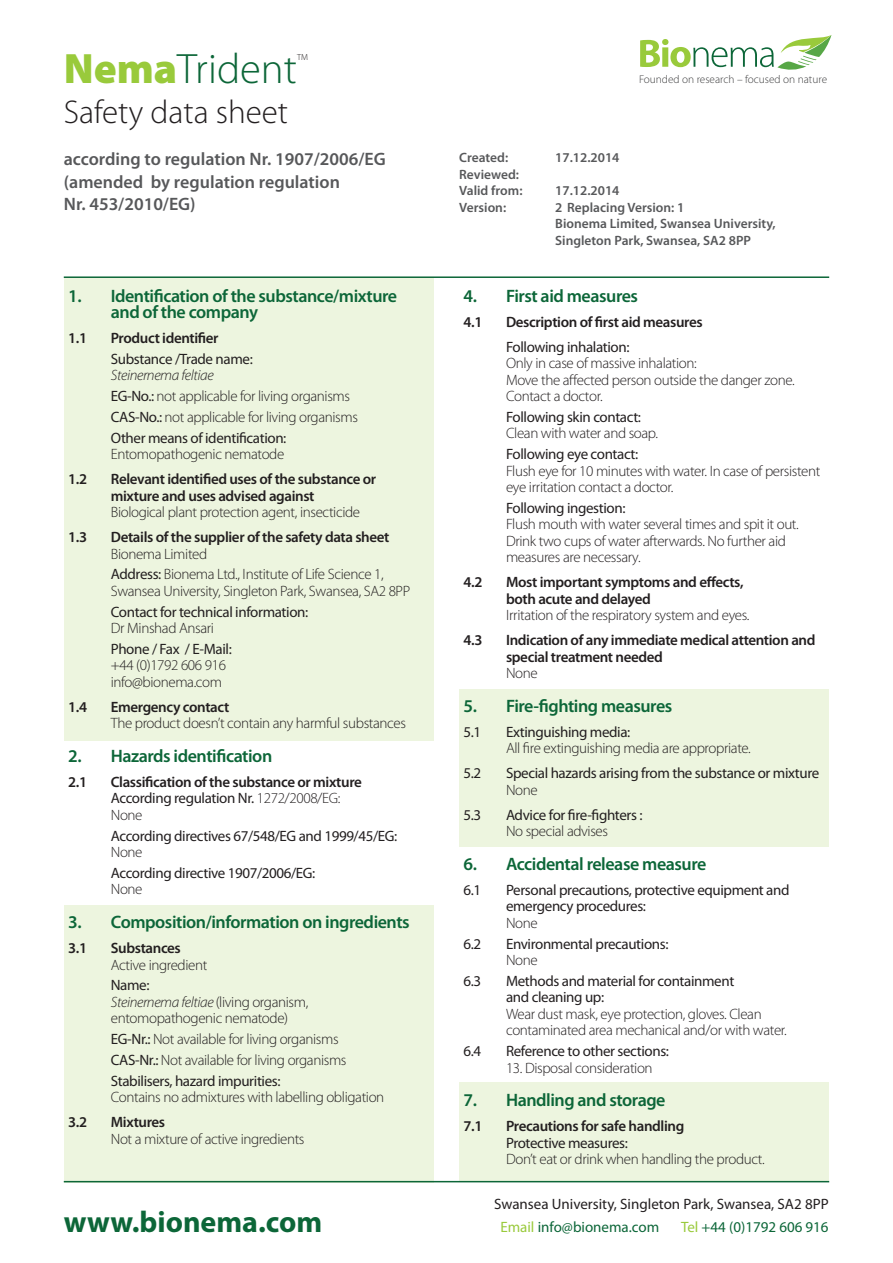
<style>
.page{position:relative;width:893px;height:1263px;background:#fff}
.page>*{position:absolute;margin:0;border:0;box-sizing:border-box;transform-origin:0 0}
.t1{font:300 42.6px "Myriad Pro";color:#0c6638}
.t2{font:300 33px "Myriad Pro";color:#231f20}
.t3{font:700 30px "Myriad Pro";color:#0c6638}
.t4{font:600 18px/16.5px "Myriad Pro";letter-spacing:-.025em;color:#0c6638}
.t5{font:600 18px/22.5px "Myriad Pro";color:#57585a}
.t6{font:300 15px/16.5px "Myriad Pro";letter-spacing:-.025em;color:#231f20}
.t7{font:15px/16.5px "Myriad Pro";letter-spacing:-.025em;color:#231f20}
.t8{font:600 15px/16.5px "Myriad Pro";letter-spacing:-.025em;color:#231f20}
.t9{font:15px "Myriad Pro";color:#231f20}
.t10{font:15px "Myriad Pro";color:#0c6638}
.t11{font:600 13.5px/16.5px "Myriad Pro";color:#57585a}
.t12{font:300 11.25px "Myriad Pro";color:#3e3e3f}
.t13{font:300 8.85px "Myriad Pro";color:#231f20}
.s1{font-weight:900;color:#99ca3b}
.s2{font-style:italic}
.s3{font-weight:400}
.s4{font-weight:300}
.s5{color:#99ca3b}
</style>
<div class="page">
<div style="left:64px;top:278px;width:369px;height:462px;background:#edf5df"></div>
<div style="left:459px;top:689px;width:370px;height:157px;background:#edf5df"></div>
<div style="left:459px;top:1083px;width:370px;height:98px;background:#edf5df"></div>
<div style="left:64px;top:905px;width:369px;height:277px;background:#edf5df"></div>
<svg style="left:640px;top:35px;width:191px;height:35px"></svg>
<hr style="left:64px;top:276px;width:765px;height:2px;background:#0c6638">
<hr style="left:64px;top:1181px;width:765px;height:1px;background:#0c6638">
<h1 class="t1" style="left:64px;top:45px;width:235px"><span class="s1">Nema</span>Trident</h1>
<p class="t13" style="left:297px;top:52px;width:13px">TM</p>
<p class="t12" style="left:639px;top:73px;width:190px">Founded on research – focused on nature</p>
<h2 class="t2" style="left:64px;top:93px;width:226px">Safety data sheet</h2>
<p class="t5" style="left:64px;top:148px;width:323px">according to regulation Nr. 1907/2006/EG (amended by regulation regulation<br>Nr. 453/2010/EG)</p>
<p class="t11" style="left:459px;top:149px;width:50px">Created:</p>
<p class="t11" style="left:555px;top:149px;width:66px">17.12.2014</p>
<p class="t11" style="left:459px;top:165px;width:65px">Reviewed:<br>Valid from:</p>
<p class="t11" style="left:555px;top:182px;width:66px">17.12.2014</p>
<p class="t11" style="left:459px;top:198px;width:48px">Version:</p>
<p class="t11" style="left:555px;top:198px;width:222px">2 Replacing Version: 1<br>Bionema Limited, Swansea University,<br>Singleton Park, Swansea, SA2 8PP</p>
<p class="t4" style="left:111px;top:287px;width:288px;text-indent:-43px">1. Identification of the substance/mixture and of the company</p>
<p class="t8" style="left:68px;top:329px;width:20px">1.1</p>
<p class="t8" style="left:111px;top:329px;width:109px">Product identifier</p>
<p class="t7" style="left:111px;top:350px;width:143px">Substance /Trade name:</p>
<p class="t6" style="left:111px;top:365px;width:249px;line-height:20.7px"><span class="s2">Steinernema feltiae<br></span><span class="s3">EG-No.:</span> not applicable for living organisms <span class="s3">CAS-No.:</span> not applicable for living organisms <span class="s3">Other means of identification:</span></p>
<p class="t6" style="left:111px;top:446px;width:175px">Entomopathogenic nematode</p>
<p class="t8" style="left:68px;top:470px;width:20px">1.2</p>
<p class="t8" style="left:111px;top:470px;width:267px">Relevant identified uses of the substance or mixture and uses advised against</p>
<p class="t6" style="left:111px;top:504px;width:251px">Biological plant protection agent, insecticide</p>
<p class="t8" style="left:68px;top:528px;width:20px">1.3</p>
<p class="t8" style="left:111px;top:528px;width:280px">Details of the supplier of the safety data sheet</p>
<p class="t6" style="left:111px;top:543px;width:274px;line-height:20.7px">Bionema Limited<br><span class="s3">Address:</span> Bionema Ltd., Institute of Life Science 1,</p>
<p class="t6" style="left:111px;top:583px;width:301px">Swansea University, Singleton Park, Swansea, SA2 8PP</p>
<p class="t7" style="left:111px;top:603px;width:199px">Contact for technical information:</p>
<p class="t6" style="left:111px;top:620px;width:105px">Dr Minshad Ansari</p>
<p class="t7" style="left:111px;top:640px;width:122px">Phone / Fax / E-Mail:</p>
<p class="t6" style="left:111px;top:657px;width:117px">+44 (0)1792 606 916 info@bionema.com</p>
<p class="t8" style="left:68px;top:698px;width:20px">1.4</p>
<p class="t8" style="left:111px;top:698px;width:120px">Emergency contact</p>
<p class="t6" style="left:111px;top:715px;width:297px">The product doesn’t contain any harmful substances</p>
<p class="t4" style="left:68px;top:747px;width:205px">2. Hazards identification</p>
<p class="t8" style="left:68px;top:773px;width:20px">2.1</p>
<p class="t8" style="left:111px;top:773px;width:253px">Classification of the substance or mixture<br><span class="s3">According regulation Nr.</span> <span class="s4">1272/2008/EG:<br>None</span></p>
<p class="t7" style="left:111px;top:827px;width:288px">According directives 67/548/EG and 1999/45/EG:</p>
<p class="t6" style="left:111px;top:844px;width:33px">None</p>
<p class="t7" style="left:111px;top:864px;width:206px">According directive 1907/2006/EG:</p>
<p class="t6" style="left:111px;top:881px;width:33px">None</p>
<p class="t4" style="left:68px;top:913px;width:343px">3. Composition/information on ingredients</p>
<p class="t8" style="left:68px;top:939px;width:20px">3.1</p>
<p class="t8" style="left:111px;top:939px;width:72px">Substances</p>
<p class="t6" style="left:111px;top:956px;width:98px">Active ingredient</p>
<p class="t6" style="left:111px;top:977px;width:199px"><span class="s3">Name:<br></span><span class="s2">Steinernema feltiae</span> (living organism, entomopathogenic nematode)</p>
<p class="t6" style="left:111px;top:1029px;width:237px;line-height:20.7px"><span class="s3">EG-Nr.:</span> Not available for living organisms<br><span class="s3">CAS-Nr.:</span> Not available for living organisms<br><span class="s3">Stabilisers, hazard impurities:</span></p>
<p class="t6" style="left:111px;top:1089px;width:275px">Contains no admixtures with labelling obligation</p>
<p class="t8" style="left:68px;top:1113px;width:20px">3.2</p>
<p class="t8" style="left:111px;top:1113px;width:56px">Mixtures</p>
<p class="t6" style="left:111px;top:1130px;width:195px">Not a mixture of active ingredients</p>
<p class="t4" style="left:463px;top:287px;width:176px">4. First aid measures</p>
<p class="t8" style="left:463px;top:313px;width:20px">4.1</p>
<p class="t8" style="left:506px;top:313px;width:198px">Description of first aid measures</p>
<p class="t7" style="left:506px;top:338px;width:125px">Following inhalation:</p>
<p class="t6" style="left:506px;top:355px;width:290px">Only in case of massive inhalation:<br>Move the affected person outside the danger zone.<br>Contact a doctor.</p>
<p class="t7" style="left:506px;top:408px;width:137px">Following skin contact:</p>
<p class="t6" style="left:506px;top:425px;width:154px">Clean with water and soap.</p>
<p class="t7" style="left:506px;top:446px;width:134px">Following eye contact:</p>
<p class="t6" style="left:506px;top:463px;width:316px">Flush eye for 10 minutes with water. In case of persistent eye irritation contact a doctor.</p>
<p class="t7" style="left:506px;top:499px;width:121px">Following ingestion:</p>
<p class="t6" style="left:506px;top:516px;width:294px">Flush mouth with water several times and spit it out.<br>Drink two cups of water afterwards. No further aid measures are necessary.</p>
<p class="t8" style="left:463px;top:574px;width:20px">4.2</p>
<p class="t8" style="left:506px;top:574px;width:239px">Most important symptoms and effects, both acute and delayed</p>
<p class="t6" style="left:506px;top:607px;width:245px">Irritation of the respiratory system and eyes.</p>
<p class="t8" style="left:463px;top:632px;width:20px">4.3</p>
<p class="t8" style="left:506px;top:632px;width:311px">Indication of any immediate medical attention and special treatment needed</p>
<p class="t6" style="left:506px;top:665px;width:33px">None</p>
<p class="t4" style="left:463px;top:697px;width:210px">5. Fire-fighting measures</p>
<p class="t7" style="left:463px;top:723px;width:19px">5.1</p>
<p class="t7" style="left:506px;top:723px;width:126px">Extinguishing media:</p>
<p class="t6" style="left:506px;top:740px;width:246px">All fire extinguishing media are appropriate.</p>
<p class="t7" style="left:463px;top:765px;width:19px">5.2</p>
<p class="t7" style="left:506px;top:765px;width:315px">Special hazards arising from the substance or mixture</p>
<p class="t6" style="left:506px;top:782px;width:33px">None</p>
<p class="t7" style="left:463px;top:806px;width:19px">5.3</p>
<p class="t7" style="left:506px;top:806px;width:138px">Advice for fire-fighters :</p>
<p class="t6" style="left:506px;top:823px;width:104px">No special advises</p>
<p class="t4" style="left:463px;top:855px;width:244px">6. Accidental release measure</p>
<p class="t7" style="left:463px;top:881px;width:19px">6.1</p>
<p class="t7" style="left:506px;top:881px;width:285px">Personal precautions, protective equipment and emergency procedures:</p>
<p class="t6" style="left:506px;top:915px;width:33px">None</p>
<p class="t7" style="left:463px;top:935px;width:19px">6.2</p>
<p class="t7" style="left:506px;top:935px;width:164px">Environmental precautions:</p>
<p class="t6" style="left:506px;top:952px;width:33px">None</p>
<p class="t7" style="left:463px;top:972px;width:19px">6.3</p>
<p class="t7" style="left:506px;top:972px;width:230px">Methods and material for containment and cleaning up:</p>
<p class="t6" style="left:506px;top:1006px;width:282px">Wear dust mask, eye protection, gloves. Clean contaminated area mechanical and/or with water.</p>
<p class="t7" style="left:463px;top:1043px;width:19px">6.4</p>
<p class="t7" style="left:506px;top:1043px;width:165px">Reference to other sections:</p>
<p class="t6" style="left:506px;top:1060px;width:148px">13. Disposal consideration</p>
<p class="t4" style="left:463px;top:1091px;width:204px">7. Handling and storage</p>
<p class="t8" style="left:463px;top:1117px;width:20px">7.1</p>
<p class="t8" style="left:506px;top:1117px;width:180px">Precautions for safe handling</p>
<p class="t7" style="left:506px;top:1134px;width:123px">Protective measures:</p>
<p class="t6" style="left:506px;top:1151px;width:260px">Don’t eat or drink when handling the product.</p>
<p class="t9" style="left:494px;top:1195px;width:336px">Swansea University, Singleton Park, Swansea, SA2 8PP</p>
<h3 class="t3" style="left:64px;top:1205px;width:260px">www.bionema.com</h3>
<p class="t10" style="left:500px;top:1217px;width:160px"><span class="s5">Email</span> info@bionema.com</p>
<p class="t10" style="left:681px;top:1217px;width:149px"><span class="s5">Tel</span> +44 (0)1792 606 916</p>
</div>
